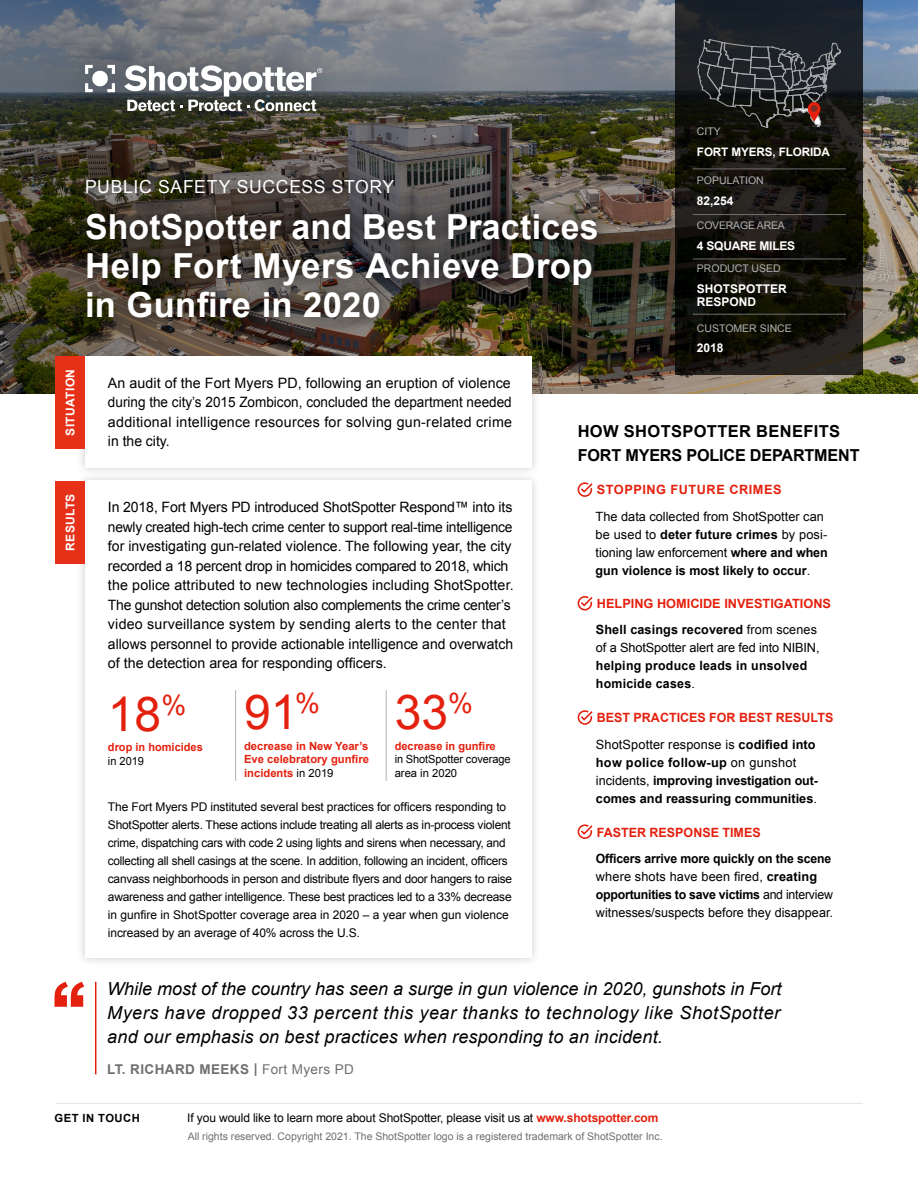
<style>
.page{position:relative;width:918px;height:1188px;background:#fff}
.page>*{position:absolute;margin:0;border:0;box-sizing:border-box;transform-origin:0 0}
.t1{font:48px "Arial";color:#e4200e}
.t2{font:700 34.5px/39px "Arial";letter-spacing:.01em;color:#fff}
.t3{font:italic 18px/24px "Arial";letter-spacing:.01em;color:#000;text-align:justify}
.t4{font:18px "Arial";letter-spacing:.035em;color:#fff}
.t5{font:700 16.5px/24px "Arial";letter-spacing:-.01em;color:#000}
.t6{font:14.25px/19.5px "Arial";color:#000;text-align:justify}
.t7{font:700 13.5px "Arial";letter-spacing:.03em;color:#6f6f6e}
.t8{font:12.75px/18px "Arial";color:#000}
.t9{font:700 12.75px/18px "Arial";color:#000}
.t10{font:700 12.75px "Arial";color:#e4200e}
.t11{font:700 12.75px/18px "Arial";letter-spacing:.02em;color:#000}
.t12{font:700 12.75px "Arial";letter-spacing:.04em;color:#e4200e}
.t13{font:12px/18px "Arial";letter-spacing:-.02em;color:#000}
.t14{font:700 12px/13.5px "Arial";color:#fff}
.t15{font:700 12px "Arial";letter-spacing:.03em;color:#fff}
.t16{font:700 12px "Arial";letter-spacing:-.02em;color:#fff}
.t17{font:700 11.7px "Arial";letter-spacing:-.01em;color:#fff}
.t18{font:700 11.25px/13.5px "Arial";color:#e4200e;text-align:justify}
.t19{font:11.25px/13.5px "Arial";letter-spacing:-.01em;color:#000}
.t20{font:700 11.25px "Arial";letter-spacing:.04em;color:#000}
.t21{font:10.5px "Arial";color:#6f6f6e}
.t22{font:10.5px "Arial";color:#b1b2b3}
.t23{font:10.5px "Arial";letter-spacing:-.02em;color:#b1b2b3}
.s1{font-weight:400;color:#000}
.s2{font-weight:700}
.s3{font-weight:400}
.s4{font-weight:700;color:#e4200e}
</style>
<div class="page">
<hr style="left:55px;top:1103px;width:808px;height:1px;background:#e3e3e3">
<img style="left:0;top:0;width:918px;height:393px">
<svg style="left:676px;top:0;width:187px;height:374px;fill:#181f27"></svg>
<svg style="left:578px;top:482px;width:15px;height:15px"></svg>
<div style="left:68px;top:161px;width:342px;height:50px;background:#000;opacity:.75"></div>
<div style="left:696px;top:130px;width:167px;height:241px;background:#000;opacity:.15"></div>
<hr style="left:693px;top:214px;width:153px;height:1px;background:#6f6f6e">
<hr style="left:693px;top:259px;width:153px;height:1px;background:#6f6f6e">
<hr style="left:693px;top:314px;width:153px;height:1px;background:#6f6f6e">
<hr style="left:693px;top:169px;width:153px;height:1px;background:#6f6f6e">
<svg style="left:69px;top:196px;width:546px;height:139px"></svg>
<div style="left:76px;top:347px;width:465px;height:130px;background:#000;opacity:.2"></div>
<div style="left:85px;top:356px;width:447px;height:112px;background:#fff"></div>
<div style="left:76px;top:471px;width:465px;height:496px;background:#000;opacity:.2"></div>
<div style="left:85px;top:481px;width:447px;height:477px;background:#fff"></div>
<svg style="left:578px;top:596px;width:15px;height:15px"></svg>
<svg style="left:698px;top:39px;width:143px;height:89px"></svg>
<div style="left:55px;top:356px;width:30px;height:93px;background:#e63018"></div>
<div style="left:55px;top:481px;width:30px;height:83px;background:#e63018"></div>
<div style="left:58px;top:38px;width:288px;height:101px;background:#000;opacity:.3"></div>
<svg style="left:85px;top:65px;width:30px;height:27px"></svg>
<svg style="left:124px;top:65px;width:198px;height:46px"></svg>
<hr style="left:235px;top:690px;width:1px;height:47px;background:#b1b2b3">
<hr style="left:386px;top:690px;width:1px;height:47px;background:#b1b2b3">
<hr style="left:235px;top:737px;width:1px;height:44px;background:#b1b2b3">
<hr style="left:386px;top:737px;width:1px;height:44px;background:#b1b2b3">
<hr style="left:95px;top:982px;width:1px;height:92px;background:#e4200e">
<svg style="left:55px;top:982px;width:29px;height:25px"></svg>
<svg style="left:578px;top:710px;width:15px;height:15px"></svg>
<svg style="left:578px;top:824px;width:15px;height:15px"></svg>
<p class="t15" style="left:62px;top:436px;width:68px;rotate:-90deg">SITUATION</p>
<p class="t15" style="left:62px;top:551px;width:59px;rotate:-90deg">RESULTS</p>
<p class="t4" style="left:85px;top:174px;width:311px">PUBLIC SAFETY SUCCESS STORY</p>
<h2 class="t2" style="left:85px;top:208px;width:515px">ShotSpotter and Best Practices<br>Help Fort Myers Achieve Drop in Gunfire in 2020</h2>
<p class="t22" style="left:697px;top:125px;width:25px">CITY</p>
<p class="t17" style="left:697px;top:144px;width:135px">FORT MYERS, FLORIDA</p>
<p class="t22" style="left:697px;top:174px;width:68px">POPULATION</p>
<p class="t14" style="left:697px;top:194px;width:38px">82,254</p>
<p class="t23" style="left:697px;top:219px;width:89px">COVERAGE AREA</p>
<p class="t16" style="left:697px;top:238px;width:100px">4 SQUARE MILES</p>
<p class="t22" style="left:697px;top:262px;width:85px">PRODUCT USED</p>
<p class="t14" style="left:697px;top:282px;width:92px">SHOTSPOTTER<br>RESPOND</p>
<p class="t22" style="left:697px;top:321px;width:96px">CUSTOMER SINCE</p>
<p class="t14" style="left:697px;top:342px;width:28px">2018</p>
<p class="t6" style="left:108px;top:373px;width:406px">An audit of the Fort Myers PD, following an eruption of violence during the city’s 2015 Zombicon, concluded the department needed additional intelligence resources for solving gun-related crime in the city.</p>
<p class="t6" style="left:108px;top:498px;width:407px;text-align:left">In 2018, Fort Myers PD introduced ShotSpotter Respond™ into its newly created high-tech crime center to support real-time intelligence for investigating gun-related violence. The following year, the city recorded a 18 percent drop in homicides compared to 2018, which the police attributed to new technologies including ShotSpotter.<br>The gunshot detection solution also complements the crime center’s video surveillance system by sending alerts to the center that allows personnel to provide actionable intelligence and overwatch of the detection area for responding officers.</p>
<h1 class="t1" style="left:108px;top:682px;width:214px">18<sup>%</sup> 91<sup>%</sup></h1>
<h1 class="t1" style="left:395px;top:681px;width:80px">33<sup>%</sup></h1>
<p class="t18" style="left:108px;top:741px;width:96px">drop in homicides</p>
<p class="t19" style="left:108px;top:754px;width:38px">in 2019</p>
<p class="t18" style="left:244px;top:739px;width:127px">decrease in New Year’s Eve celebratory gunfire incidents <span class="s1">in 2019</span></p>
<p class="t18" style="left:395px;top:739px;width:103px">decrease in gunfire</p>
<p class="t19" style="left:395px;top:752px;width:117px">in ShotSpotter coverage area in 2020</p>
<p class="t13" style="left:108px;top:798px;width:406px">The Fort Myers PD instituted several best practices for officers responding to ShotSpotter alerts. These actions include treating all alerts as in-process violent crime, dispatching cars with code 2 using lights and sirens when necessary, and collecting all shell casings at the scene. In addition, following an incident, officers canvass neighborhoods in person and distribute flyers and door hangers to raise awareness and gather intelligence. These best practices led to a 33% decrease in gunfire in ShotSpotter coverage area in 2020 – a year when gun violence increased by an average of 40% across the U.S.</p>
<p class="t5" style="left:578px;top:420px;width:283px">HOW SHOTSPOTTER BENEFITS<br>FORT MYERS POLICE DEPARTMENT</p>
<p class="t12" style="left:597px;top:482px;width:186px">STOPPING FUTURE CRIMES</p>
<p class="t8" style="left:596px;top:507px;width:234px">The data collected from ShotSpotter can be used to <span class="s2">deter future crimes</span> by posi&shy;tioning law enforcement <span class="s2">where and when gun violence is most likely to occur</span>.</p>
<p class="t10" style="left:597px;top:595px;width:236px">HELPING HOMICIDE INVESTIGATIONS</p>
<p class="t8" style="left:596px;top:621px;width:225px"><span class="s2">Shell casings recovered</span> from scenes of a ShotSpotter alert are fed into NIBIN,</p>
<p class="t11" style="left:596px;top:657px;width:213px">helping produce leads in unsolved homicide cases<span class="s3">.</span></p>
<p class="t10" style="left:597px;top:709px;width:238px">BEST PRACTICES FOR BEST RESULTS</p>
<p class="t9" style="left:596px;top:736px;width:223px"><span class="s3">ShotSpotter response is</span> codified into how police follow-up <span class="s3">on gunshot incidents,</span> improving investigation out&shy;comes and reassuring communities<span class="s3">.</span></p>
<p class="t10" style="left:597px;top:824px;width:165px">FASTER RESPONSE TIMES</p>
<p class="t8" style="left:596px;top:849px;width:239px"><span class="s2">Officers arrive more quickly on the scene </span>where shots have been fired, <span class="s2">creating opportunities to save victims</span> and interview witnesses/suspects before they disappear.</p>
<p class="t3" style="left:107px;top:977px;width:676px">While most of the country has seen a surge in gun violence in 2020, gunshots in Fort Myers have dropped 33 percent this year thanks to technology like ShotSpotter and our emphasis on best practices when responding to an incident.</p>
<p class="t7" style="left:107px;top:1061px;width:248px">LT. RICHARD MEEKS | <span class="s3">Fort Myers PD</span></p>
<p class="t20" style="left:55px;top:1111px;width:87px">GET IN TOUCH</p>
<p class="t13" style="left:187px;top:1109px;width:473px">If you would like to learn more about ShotSpotter, please visit us at <span class="s4">www.shotspotter.com</span></p>
<p class="t21" style="left:188px;top:1129px;width:476px">All rights reserved. Copyright 2021. The ShotSpotter logo is a registered trademark of ShotSpotter Inc.</p>
</div>
